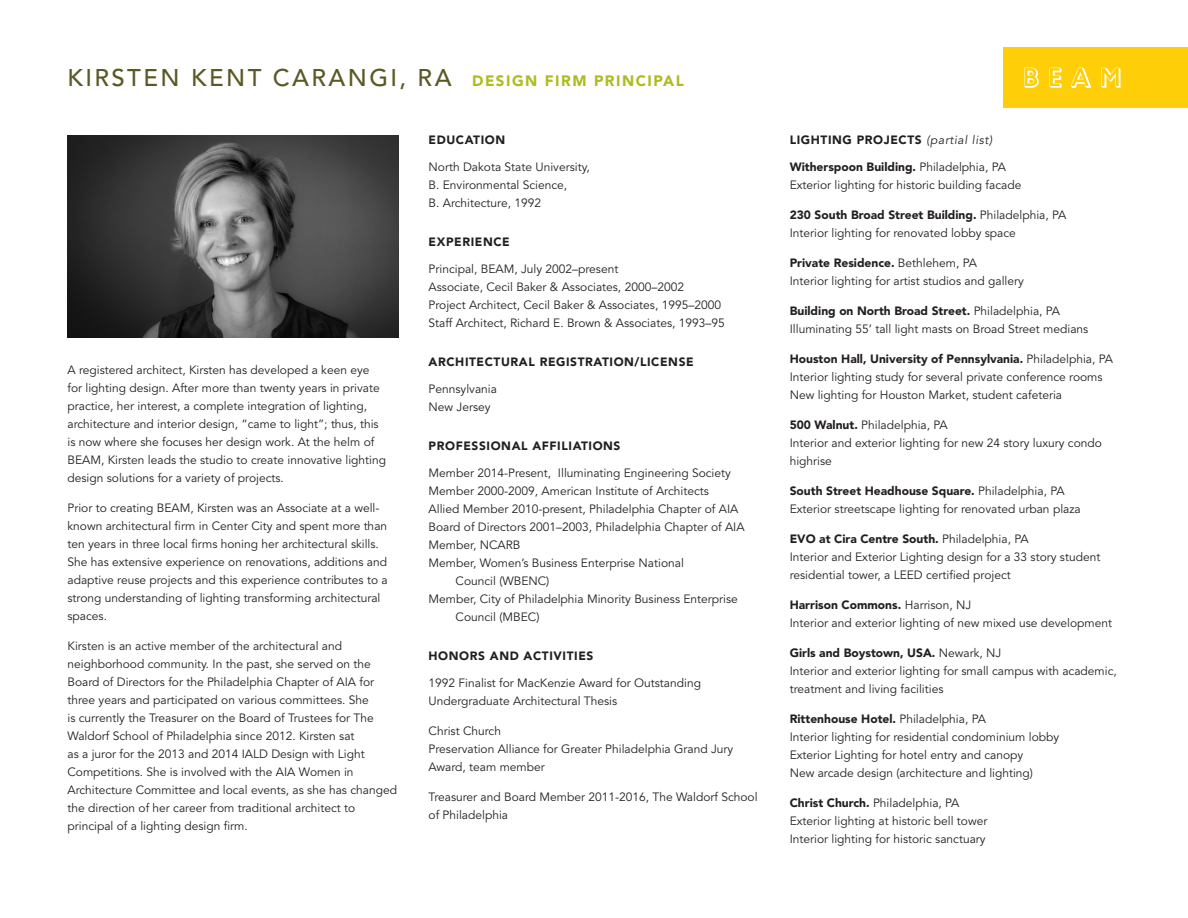
<style>
.page{position:relative;width:1188px;height:918px;background:#fff}
.page>*{position:absolute;margin:0;border:0;box-sizing:border-box;transform-origin:0 0}
.t1{font:500 24px "Avenir LT Std";letter-spacing:.1em;color:#5a5925}
.t2{font:12px/18px "Avenir LT Std";color:#231f20}
.t3{font:900 12px "Avenir LT Std";letter-spacing:.05em;color:#231f20}
.s1{font-weight:900;font-size:15px;color:#aebc21}
.s2{font-weight:400;font-style:italic}
.s3{font-weight:900}
</style>
<div class="page">
<img style="left:68px;top:135px;width:330px;height:203px">
<div style="left:1004px;top:47px;width:184px;height:61px;background:#fece08"></div>
<svg style="left:1024px;top:67px;width:97px;height:21px"></svg>
<h1 class="t1" style="left:68px;top:63px;width:618px">KIRSTEN KENT CARANGI, RA <span class="s1">DESIGN FIRM PRINCIPAL</span></h1>
<p class="t2" style="left:67px;top:361px;width:320px">A registered architect, Kirsten has developed a keen eye for lighting design. After more than twenty years in private practice, her interest, a complete integration of lighting, architecture and interior design, “came to light”; thus, this is now where she focuses her design work. At the helm of BEAM, Kirsten leads the studio to create innovative lighting design solutions for a variety of projects.</p>
<p class="t2" style="left:67px;top:499px;width:322px">Prior to creating BEAM, Kirsten was an Associate at a well&shy;known architectural firm in Center City and spent more than ten years in three local firms honing her architectural skills.<br>She has extensive experience on renovations, additions and adaptive reuse projects and this experience contributes to a strong understanding of lighting transforming architectural spaces.</p>
<p class="t2" style="left:67px;top:637px;width:331px">Kirsten is an active member of the architectural and neighborhood community. In the past, she served on the Board of Directors for the Philadelphia Chapter of AIA for three years and participated on various committees. She<br>is currently the Treasurer on the Board of Trustees for The Waldorf School of Philadelphia since 2012. Kirsten sat<br>as a juror for the 2013 and 2014 IALD Design with Light Competitions. She is involved with the AIA Women in Architecture Committee and local events, as she has changed the direction of her career from traditional architect to principal of a lighting design firm.</p>
<p class="t3" style="left:429px;top:133px;width:78px">EDUCATION</p>
<p class="t2" style="left:429px;top:158px;width:163px">North Dakota State University,<br>B. Environmental Science,<br>B. Architecture, 1992</p>
<p class="t3" style="left:429px;top:235px;width:83px">EXPERIENCE</p>
<p class="t2" style="left:429px;top:260px;width:298px">Principal, BEAM, July 2002–present<br>Associate, Cecil Baker &amp; Associates, 2000–2002<br>Project Architect, Cecil Baker &amp; Associates, 1995–2000<br>Staff Architect, Richard E. Brown &amp; Associates, 1993–95</p>
<p class="t3" style="left:429px;top:355px;width:267px">ARCHITECTURAL REGISTRATION/LICENSE</p>
<p class="t2" style="left:429px;top:380px;width:70px">Pennsylvania<br>New Jersey</p>
<p class="t3" style="left:429px;top:439px;width:193px">PROFESSIONAL AFFILIATIONS</p>
<p class="t2" style="left:429px;top:464px;width:304px">Member 2014-Present, Illuminating Engineering Society</p>
<p class="t2" style="left:429px;top:482px;width:282px">Member 2000-2009, American Institute of Architects</p>
<p class="t2" style="left:429px;top:500px;width:311px">Allied Member 2010-present, Philadelphia Chapter of AIA</p>
<p class="t2" style="left:429px;top:518px;width:318px">Board of Directors 2001–2003, Philadelphia Chapter of AIA</p>
<p class="t2" style="left:429px;top:536px;width:93px">Member, NCARB</p>
<p class="t2" style="left:429px;top:554px;width:257px">Member, Women’s Business Enterprise National</p>
<p class="t2" style="left:456px;top:572px;width:95px">Council (WBENC)</p>
<p class="t2" style="left:429px;top:590px;width:311px">Member, City of Philadelphia Minority Business Enterprise</p>
<p class="t2" style="left:456px;top:608px;width:85px">Council (MBEC)</p>
<p class="t3" style="left:429px;top:649px;width:166px">HONORS AND ACTIVITIES</p>
<p class="t2" style="left:429px;top:674px;width:274px">1992 Finalist for MacKenzie Award for Outstanding<br>Undergraduate Architectural Thesis</p>
<p class="t2" style="left:429px;top:722px;width:306px">Christ Church<br>Preservation Alliance for Greater Philadelphia Grand Jury<br>Award, team member</p>
<p class="t2" style="left:429px;top:788px;width:330px">Treasurer and Board Member 2011-2016, The Waldorf School of Philadelphia</p>
<p class="t3" style="left:790px;top:133px;width:204px">LIGHTING PROJECTS <span class="s2">(partial list)</span></p>
<p class="t2" style="left:790px;top:158px;width:233px"><span class="s3">Witherspoon Building.</span> Philadelphia, PA<br>Exterior lighting for historic building facade</p>
<p class="t2" style="left:790px;top:206px;width:278px"><span class="s3">230 South Broad Street Building.</span> Philadelphia, PA<br>Interior lighting for renovated lobby space</p>
<p class="t2" style="left:790px;top:254px;width:236px"><span class="s3">Private Residence.</span> Bethlehem, PA<br>Interior lighting for artist studios and gallery</p>
<p class="t2" style="left:790px;top:302px;width:300px"><span class="s3">Building on North Broad Street.</span> Philadelphia, PA<br>Illuminating 55’ tall light masts on Broad Street medians</p>
<p class="t2" style="left:790px;top:350px;width:325px"><span class="s3">Houston Hall, University of Pennsylvania.</span> Philadelphia, PA<br>Interior lighting study for several private conference rooms<br>New lighting for Houston Market, student cafeteria</p>
<p class="t2" style="left:790px;top:416px;width:314px"><span class="s3">500 Walnut.</span> Philadelphia, PA<br>Interior and exterior lighting for new 24 story luxury condo highrise</p>
<p class="t2" style="left:790px;top:482px;width:293px"><span class="s3">South Street Headhouse Square.</span> Philadelphia, PA<br>Exterior streetscape lighting for renovated urban plaza</p>
<p class="t2" style="left:790px;top:530px;width:312px"><span class="s3">EVO at Cira Centre South.</span> Philadelphia, PA<br>Interior and Exterior Lighting design for a 33 story student residential tower, a LEED certified project</p>
<p class="t2" style="left:790px;top:596px;width:324px"><span class="s3">Harrison Commons.</span> Harrison, NJ<br>Interior and exterior lighting of new mixed use development</p>
<p class="t2" style="left:790px;top:644px;width:329px"><span class="s3">Girls and Boystown, USA.</span> Newark, NJ<br>Interior and exterior lighting for small campus with academic, treatment and living facilities</p>
<p class="t2" style="left:790px;top:710px;width:271px"><span class="s3">Rittenhouse Hotel.</span> Philadelphia, PA<br>Interior lighting for residential condominium lobby Exterior Lighting for hotel entry and canopy<br>New arcade design (architecture and lighting)</p>
<p class="t2" style="left:790px;top:794px;width:199px"><span class="s3">Christ Church.</span> Philadelphia, PA<br>Exterior lighting at historic bell tower<br>Interior lighting for historic sanctuary</p>
</div>
